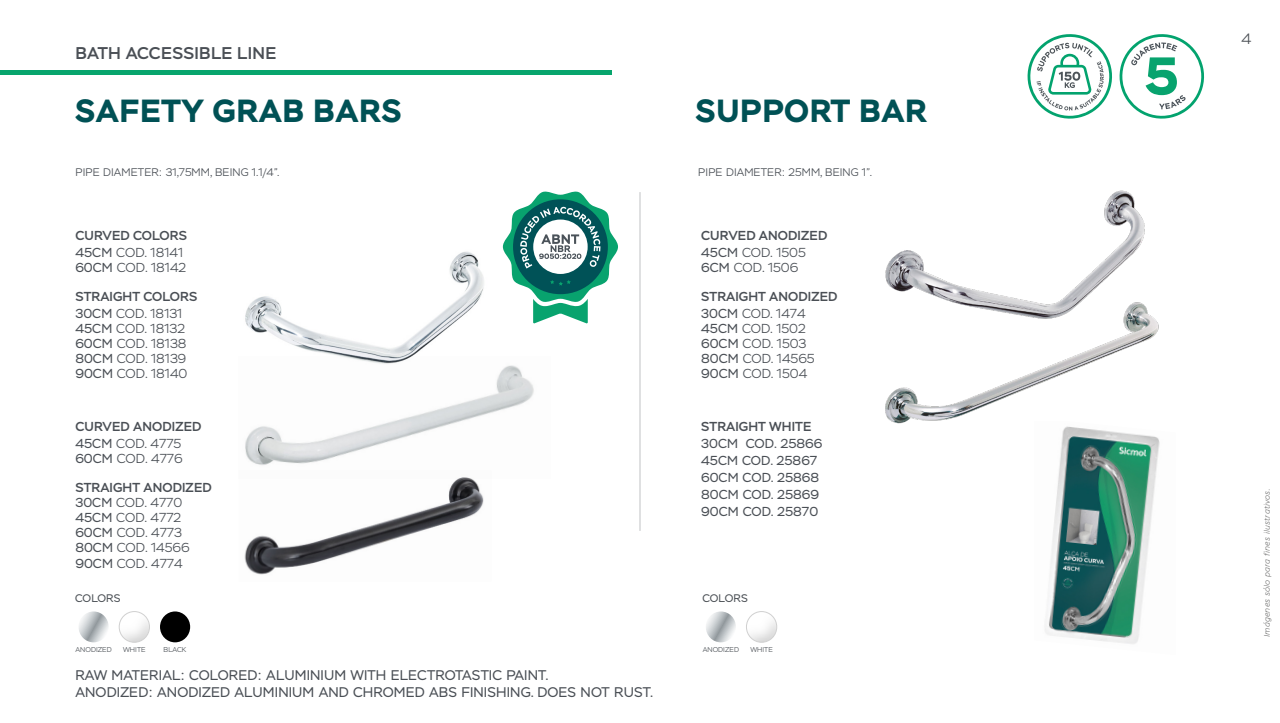
<style>
.page{position:relative;width:1280px;height:723px;background:#fff}
.page>*{position:absolute;margin:0;border:0;box-sizing:border-box;transform-origin:0 0}
.t1{font:700 32px "Stem";letter-spacing:.02em;color:#005155}
.t2{font:500 17px "Stem";letter-spacing:.02em;color:#4a4f55}
.t3{font:300 15px "Stem";color:#4b5055}
.t4{font:14px/17px "Stem";letter-spacing:.01em;color:#4a4f55}
.t5{font:300 13px/15px "Stem";color:#4a4f55}
.t6{font:500 13px/17px "Stem";letter-spacing:.01em;color:#4a4f55}
.t7{font:13px/17px "Stem";color:#4a4f55}
.t8{font:300 11px "Stem";letter-spacing:.01em;color:#4a4f55}
.t9{font:11px "Stem";letter-spacing:.01em;color:#4b5055}
.t10{font:italic 300 8px "Stem";letter-spacing:.05em;color:#4a4a49}
.t11{font:300 7px "Stem";letter-spacing:.01em;color:#4b5055}
.s1{font-weight:400}
.s2{font-weight:300}
.s3{font-weight:500}
</style>
<div class="page">
<hr style="left:0;top:71px;width:612px;height:4px;background:#07a56d">
<img style="left:245px;top:252px;width:239px;height:104px">
<img style="left:245px;top:356px;width:289px;height:109px">
<img style="left:244px;top:477px;width:240px;height:98px">
<hr style="left:640px;top:192px;width:1px;height:339px;background:#4b5055">
<img style="left:885px;top:190px;width:260px;height:104px">
<img style="left:885px;top:294px;width:274px;height:130px">
<img style="left:1034px;top:421px;width:126px;height:223px">
<div style="left:160px;top:611px;width:30px;height:31px;background:#000;border-radius:50%"></div>
<div style="left:110px;top:607px;width:48px;height:36px;background:#000;opacity:.83"></div>
<div style="left:119px;top:611px;width:31px;height:31px;border:1px solid #d0d0d0;border-radius:50%"></div>
<svg style="left:79px;top:611px;width:30px;height:31px"></svg>
<div style="left:737px;top:607px;width:48px;height:36px;background:#000;opacity:.83"></div>
<div style="left:746px;top:611px;width:31px;height:31px;border:1px solid #d0d0d0;border-radius:50%"></div>
<svg style="left:706px;top:611px;width:30px;height:31px"></svg>
<svg style="left:503px;top:191px;width:115px;height:133px"></svg>
<svg style="left:1027px;top:34px;width:177px;height:85px"></svg>
<h2 class="t2" style="left:75px;top:43px;width:203px">BATH ACCESSIBLE LINE</h2>
<h1 class="t1" style="left:75px;top:90px;width:328px">SAFETY GRAB BARS</h1>
<h1 class="t1" style="left:696px;top:90px;width:233px">SUPPORT BAR</h1>
<p class="t8" style="left:75px;top:166px;width:206px">PIPE DIAMETER: 31,75MM, BEING 1.1/4”.</p>
<p class="t8" style="left:698px;top:166px;width:175px">PIPE DIAMETER: 25MM, BEING 1”.</p>
<p class="t6" style="left:75px;top:227px;width:113px">CURVED COLORS<br><span class="s1">45CM</span> <span class="s2">COD. 18141</span></p>
<p class="t5" style="left:75px;top:260px;width:112px"><span class="s1">60CM</span> COD. 18142</p>
<p class="t6" style="left:75px;top:288px;width:124px">STRAIGHT COLORS<br><span class="s1">30CM</span> <span class="s2">COD. 18131</span></p>
<p class="t5" style="left:75px;top:321px;width:114px"><span class="s1">45CM</span> COD. 18132<br><span class="s1">60CM</span> COD. 18138<br><span class="s1">80CM</span> COD. 18139<br><span class="s1">90CM</span> COD. 18140</p>
<p class="t6" style="left:75px;top:418px;width:128px">CURVED ANODIZED<br><span class="s1">45CM</span> <span class="s2">COD. 4775</span></p>
<p class="t5" style="left:75px;top:451px;width:109px"><span class="s1">60CM</span> COD. 4776</p>
<p class="t5" style="left:75px;top:481px;width:138px"><span class="s3">STRAIGHT ANODIZED<br></span><span class="s1">30CM</span> COD. 4770<br><span class="s1">45CM</span> COD. 4772<br><span class="s1">60CM</span> COD. 4773<br><span class="s1">80CM</span> COD. 14566<br><span class="s1">90CM</span> COD. 4774</p>
<p class="t9" style="left:75px;top:591px;width:47px">COLORS</p>
<p class="t11" style="left:75px;top:645px;width:38px">ANODIZED</p>
<p class="t11" style="left:123px;top:645px;width:24px">WHITE</p>
<p class="t11" style="left:164px;top:645px;width:24px">BLACK</p>
<p class="t4" style="left:75px;top:666px;width:579px">RAW MATERIAL: COLORED: ALUMINIUM WITH ELECTROTASTIC PAINT.<br>ANODIZED: ANODIZED ALUMINIUM AND CHROMED ABS FINISHING. DOES NOT RUST.</p>
<p class="t6" style="left:701px;top:227px;width:128px">CURVED ANODIZED<br><span class="s1">45CM</span> <span class="s2">COD. 1505</span></p>
<p class="t5" style="left:701px;top:260px;width:99px"><span class="s1">6CM</span> COD. 1506</p>
<p class="t6" style="left:701px;top:288px;width:138px">STRAIGHT ANODIZED<br><span class="s1">30CM</span> <span class="s2">COD. 1474</span></p>
<p class="t5" style="left:701px;top:321px;width:115px"><span class="s1">45CM</span> COD. 1502<br><span class="s1">60CM</span> COD. 1503<br><span class="s1">80CM</span> COD. 14565<br><span class="s1">90CM</span> COD. 1504</p>
<p class="t6" style="left:701px;top:418px;width:112px">STRAIGHT WHITE</p>
<p class="t7" style="left:701px;top:435px;width:123px">30CM COD. 25866<br>45CM COD. 25867<br>60CM COD. 25868<br>80CM COD. 25869<br>90CM COD. 25870</p>
<p class="t9" style="left:702px;top:591px;width:47px">COLORS</p>
<p class="t11" style="left:703px;top:645px;width:38px">ANODIZED</p>
<p class="t11" style="left:750px;top:645px;width:24px">WHITE</p>
<p class="t3" style="left:1241px;top:30px;width:11px">4</p>
<p class="t10" style="left:1262px;top:637px;width:149px;rotate:-90deg">Imágenes sólo para fines ilustrativos.</p>
</div>
